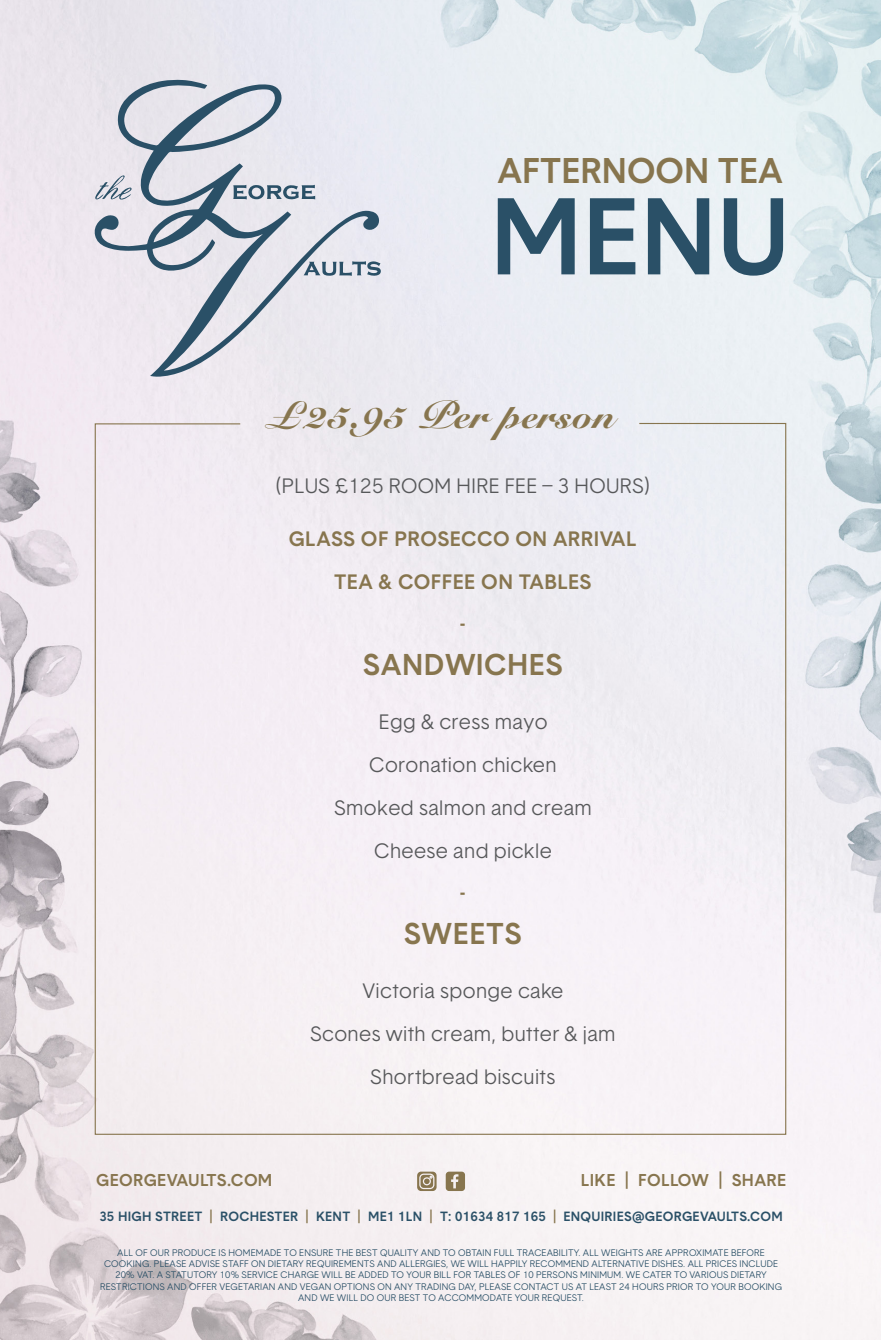
<style>
.page{position:relative;width:881px;height:1340px;background:#fff}
.page>*{position:absolute;margin:0;border:0;box-sizing:border-box;transform-origin:0 0}
.t1{font:500 105.75px "Basetica";color:#2a5067}
.t2{font:37.57px "Snell Roundhand Black Script";letter-spacing:.02em;color:#87754e}
.t3{font:500 34.65px "Basetica";color:#87754e}
.t4{font:500 29.25px "Basetica";letter-spacing:.02em;color:#87754e}
.t5{font:300 20.25px/43px "Basetica";letter-spacing:.02em;color:#57585a;text-align:center}
.t6{font:500 20.25px/43px "Basetica";letter-spacing:.02em;color:#87754e;text-align:center}
.t7{font:500 16.65px "Basetica";letter-spacing:.02em;color:#87754e}
.t8{font:500 13.05px "Basetica";letter-spacing:.02em;color:#2a5067}
.t9{font:300 9.22px/11px "Basetica";letter-spacing:.02em;color:#2a5067;text-align:center}
.s1{font-weight:500;color:#87754e}
.s2{color:#87754e}
</style>
<div class="page">
<img style="left:0;top:0;width:880px;height:1339px">
<div style="left:94px;top:422px;width:692px;height:713px;background:#f4eef4"></div>
<svg style="left:94px;top:80px;width:286px;height:296px;background:#d0d3dc"></svg>
<svg style="left:233px;top:185px;width:82px;height:15px"></svg>
<svg style="left:303px;top:261px;width:78px;height:15px"></svg>
<svg style="left:95px;top:175px;width:37px;height:25px"></svg>
<svg style="left:417px;top:1171px;width:19px;height:19px"></svg>
<svg style="left:445px;top:1171px;width:20px;height:19px"></svg>
<p class="t3" style="left:497px;top:147px;width:286px">AFTERNOON TEA</p>
<p class="t1" style="left:490px;top:167px;width:301px">MENU</p>
<p class="t2" style="left:267px;top:392px;width:348px">£25.95 Per person</p>
<p class="t5" style="left:275px;top:464px;width:376px">(PLUS £125 ROOM HIRE FEE – 3 HOURS)</p>
<p class="t6" style="left:289px;top:517px;width:349px">GLASS OF PROSECCO ON ARRIVAL<br>TEA &amp; COFFEE ON TABLES<br>-</p>
<p class="t4" style="left:363px;top:645px;width:201px">SANDWICHES</p>
<p class="t5" style="left:334px;top:700px;width:259px">Egg &amp; cress mayo<br>Coronation chicken<br>Smoked salmon and cream<br>Cheese and pickle<br><span class="s1">-</span></p>
<p class="t4" style="left:404px;top:914px;width:119px">SWEETS</p>
<p class="t5" style="left:310px;top:969px;width:307px">Victoria sponge cake<br>Scones with cream, butter &amp; jam<br>Shortbread biscuits</p>
<p class="t7" style="left:96px;top:1169px;width:178px">GEORGEVAULTS.COM</p>
<p class="t7" style="left:580px;top:1169px;width:207px">LIKE | FOLLOW | SHARE</p>
<p class="t8" style="left:99px;top:1207px;width:684px">35 HIGH STREET <span class="s2">|</span> ROCHESTER <span class="s2">|</span> KENT <span class="s2">|</span> ME1 1LN <span class="s2">|</span> T: 01634 817 165 <span class="s2">|</span> ENQUIRIES@GEORGEVAULTS.COM</p>
<p class="t9" style="left:100px;top:1247px;width:683px">ALL OF OUR PRODUCE IS HOMEMADE TO ENSURE THE BEST QUALITY AND TO OBTAIN FULL TRACEABILITY. ALL WEIGHTS ARE APPROXIMATE BEFORE COOKING. PLEASE ADVISE STAFF ON DIETARY REQUIREMENTS AND ALLERGIES, WE WILL HAPPILY RECOMMEND ALTERNATIVE DISHES. ALL PRICES INCLUDE 20% VAT. A STATUTORY 10% SERVICE CHARGE WILL BE ADDED TO YOUR BILL FOR TABLES OF 10 PERSONS MINIMUM. WE CATER TO VARIOUS DIETARY RESTRICTIONS AND OFFER VEGETARIAN AND VEGAN OPTIONS ON ANY TRADING DAY, PLEASE CONTACT US AT LEAST 24 HOURS PRIOR TO YOUR BOOKING AND WE WILL DO OUR BEST TO ACCOMMODATE YOUR REQUEST.</p>
</div>
